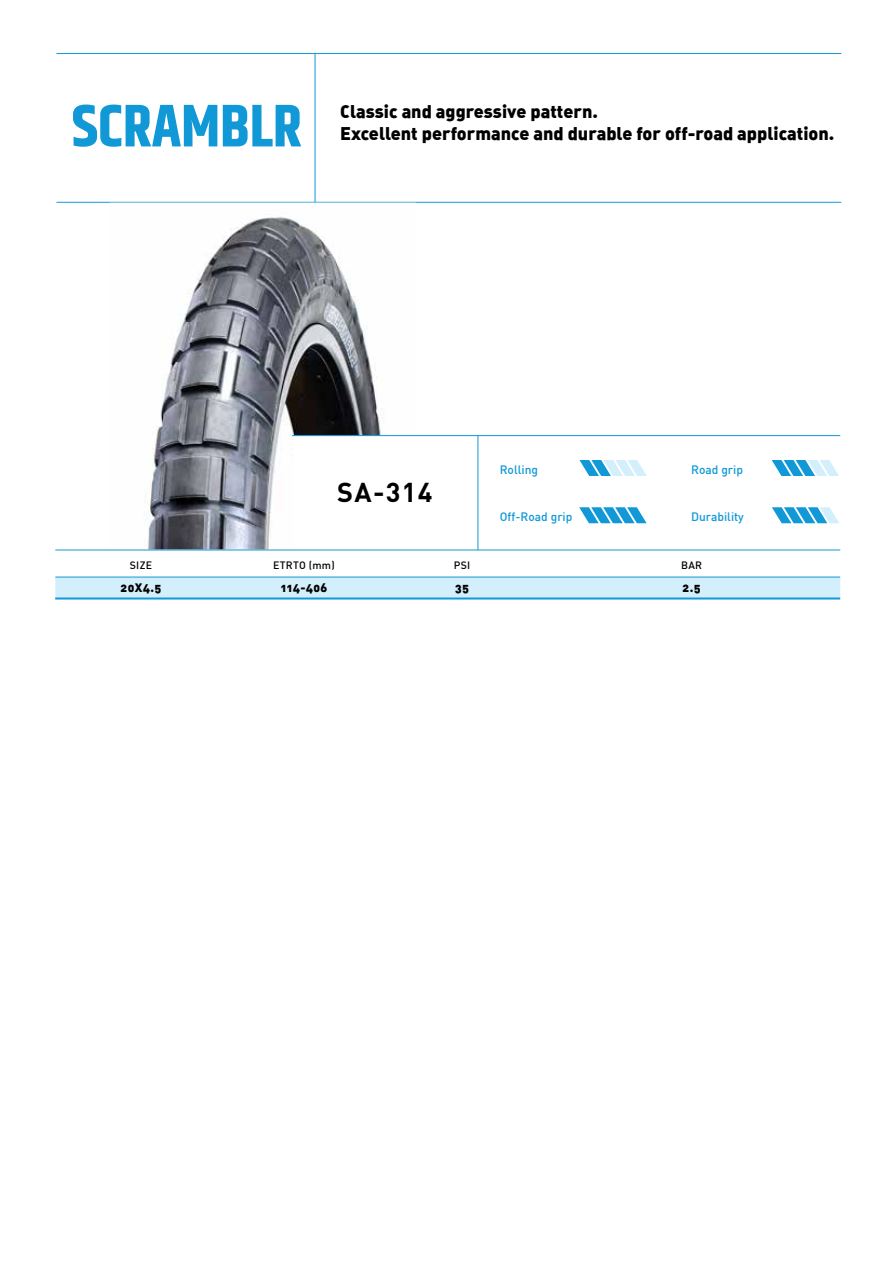
<style>
.page{position:relative;width:893px;height:1263px;background:#fff}
.page>*{position:absolute;margin:0;border:0;box-sizing:border-box;transform-origin:0 0}
.t1{font:700 60px "Khand";color:#1099d6}
.t2{font:700 27px "DIN";color:#000}
.t3{font:18px/21.6px "DIN Black Alternate";color:#000}
.t4{font:500 12px "DIN";color:#1099d6}
.t5{font:12px "DIN Black Alternate";letter-spacing:.025em;color:#000}
.t6{font:500 10.5px "DIN";letter-spacing:.025em;color:#000}
</style>
<div class="page">
<hr style="left:56px;top:202px;width:785px;height:1px;background:#1099d6">
<hr style="left:56px;top:53px;width:785px;height:1px;background:#1099d6">
<hr style="left:315px;top:54px;width:1px;height:149px;background:#1099d6">
<img style="left:145px;top:217px;width:271px;height:332px">
<svg style="left:772px;top:507px;width:67px;height:16px"></svg>
<svg style="left:579px;top:507px;width:68px;height:16px"></svg>
<svg style="left:772px;top:460px;width:67px;height:16px"></svg>
<svg style="left:579px;top:460px;width:68px;height:16px"></svg>
<hr style="left:55px;top:597px;width:785px;height:2px;background:#1099d6">
<hr style="left:55px;top:550px;width:785px;height:1px;background:#1099d6">
<hr style="left:292px;top:435px;width:548px;height:1px;background:#1099d6">
<div style="left:55px;top:578px;width:785px;height:19px;background:#d4effc"></div>
<hr style="left:55px;top:577px;width:785px;height:1px;background:#1099d6">
<hr style="left:478px;top:436px;width:1px;height:114px;background:#1099d6">
<h1 class="t1" style="left:72px;top:83px;width:231px">SCRAMBLR</h1>
<p class="t3" style="left:340px;top:100px;width:496px">Classic and aggressive pattern.<br>Excellent performance and durable for off-road application.</p>
<h2 class="t2" style="left:337px;top:475px;width:97px">SA-314</h2>
<p class="t4" style="left:500px;top:462px;width:40px">Rolling</p>
<p class="t4" style="left:691px;top:462px;width:53px">Road grip</p>
<p class="t4" style="left:500px;top:509px;width:74px">Off-Road grip</p>
<p class="t4" style="left:691px;top:509px;width:54px">Durability</p>
<p class="t6" style="left:130px;top:558px;width:24px">SIZE</p>
<p class="t6" style="left:273px;top:558px;width:63px">ETRTO (mm)</p>
<p class="t6" style="left:454px;top:558px;width:18px">PSI</p>
<p class="t6" style="left:681px;top:558px;width:22px">BAR</p>
<p class="t5" style="left:121px;top:580px;width:42px">20X4.5</p>
<p class="t5" style="left:281px;top:580px;width:48px">114-406</p>
<p class="t5" style="left:455px;top:580px;width:15px">35</p>
<p class="t5" style="left:683px;top:580px;width:20px">2.5</p>
</div>
